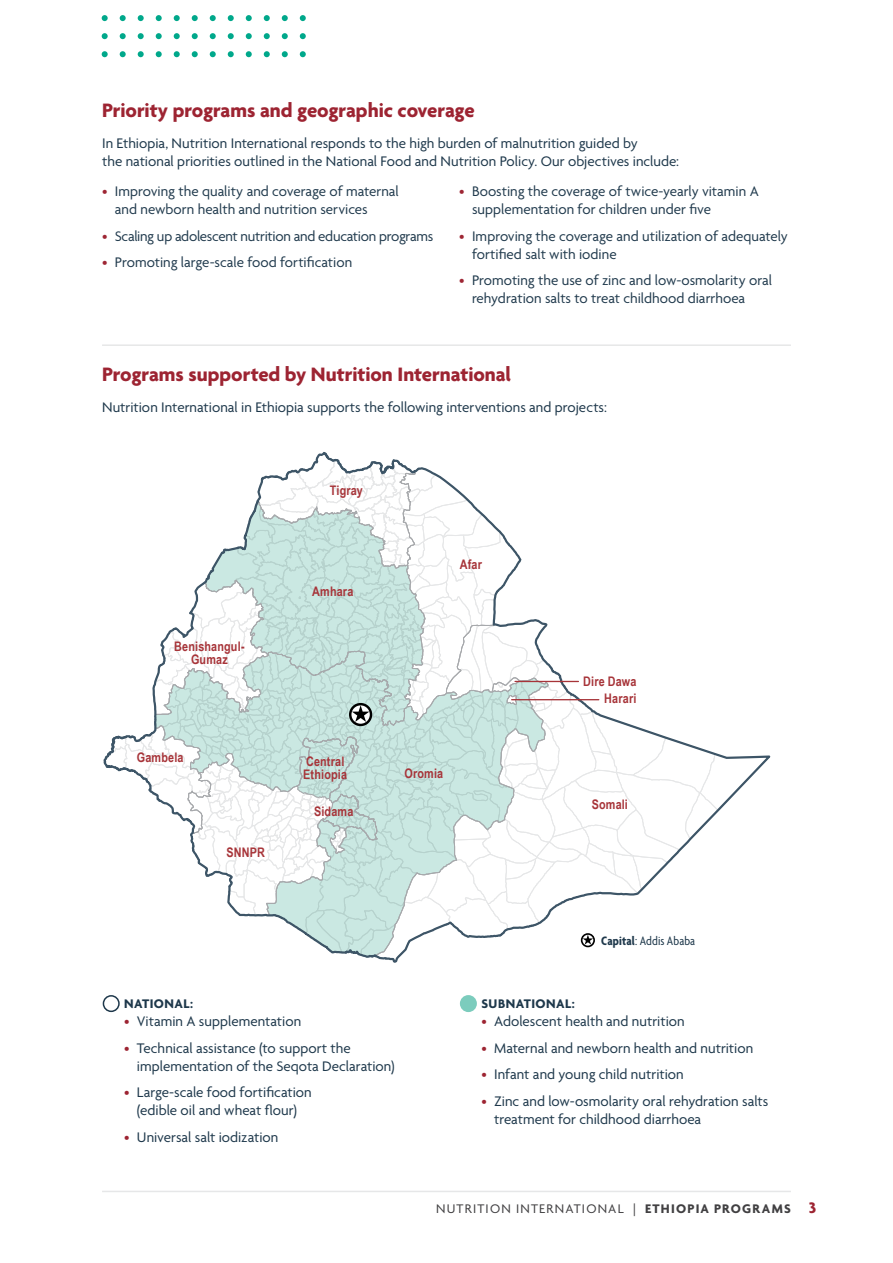
<style>
.page{position:relative;width:893px;height:1263px;background:#fff}
.page>*{position:absolute;margin:0;border:0;box-sizing:border-box;transform-origin:0 0}
.t1{font:700 21px "Agenda";letter-spacing:-.005em;color:#9d2432}
.t2{font:15px/18px "Agenda";color:#1e384b}
.t3{font:15px "Agenda";letter-spacing:-.02em;color:#1e384b}
.t4{font:13.5px "Agenda";letter-spacing:.09em;color:#414042}
.t5{font:700 13.5px "Agenda";letter-spacing:.03em;color:#1e384b}
.t6{font:700 13.2px/13.2px "Arial Narrow";letter-spacing:.015em;color:#a73439;text-align:center}
.t7{font:condensed 13.2px "Agenda";letter-spacing:.01em;color:#1e384b}
.s1{font-style:italic;color:#9d2432}
.s2{font-weight:700}
.s3{font-weight:700;font-size:16.5px;color:#9d2432}
</style>
<div class="page">
<svg style="left:104px;top:452px;width:665px;height:510px"></svg>
<hr style="left:102px;top:344px;width:689px;height:2px;background:#e6e7e8">
<svg style="left:102px;top:15px;width:204px;height:42px"></svg>
<div style="left:460px;top:995px;width:17px;height:17px;background:#7cccbd;border-radius:50%"></div>
<div style="left:103px;top:995px;width:17px;height:17px;border:2px solid #1e384b;border-radius:50%"></div>
<hr style="left:102px;top:1191px;width:689px;height:1px;background:#e6e7e8">
<h1 class="t1" style="left:102px;top:102px;width:374px">Priority programs and geographic coverage</h1>
<p class="t2" style="left:102px;top:135px;width:579px">In Ethiopia, Nutrition International responds to the high burden of malnutrition guided by<br>the national priorities outlined in the National Food and Nutrition Policy. Our objectives include:</p>
<p class="t2" style="left:115px;top:184px;width:286px;text-indent:-13px"><span class="s1">•</span> Improving the quality and coverage of maternal and newborn health and nutrition services</p>
<p class="t3" style="left:102px;top:230px;width:333px"><span class="s1">•</span> Scaling up adolescent nutrition and education programs</p>
<p class="t2" style="left:102px;top:255px;width:252px"><span class="s1">•</span> Promoting large-scale food fortification</p>
<p class="t2" style="left:472px;top:184px;width:288px;text-indent:-13px"><span class="s1">•</span> Boosting the coverage of twice-yearly vitamin A supplementation for children under five</p>
<p class="t2" style="left:472px;top:228px;width:317px;text-indent:-13px"><span class="s1">•</span> Improving the coverage and utilization of adequately fortified salt with iodine</p>
<p class="t2" style="left:472px;top:273px;width:302px;text-indent:-13px"><span class="s1">•</span> Promoting the use of zinc and low-osmolarity oral rehydration salts to treat childhood diarrhoea</p>
<h1 class="t1" style="left:102px;top:366px;width:411px">Programs supported by Nutrition International</h1>
<p class="t2" style="left:102px;top:399px;width:506px">Nutrition International in Ethiopia supports the following interventions and projects:</p>
<p class="t6" style="left:174px;top:641px;width:72px">Benishangul-<br>Gumaz</p>
<p class="t6" style="left:137px;top:752px;width:48px">Gambela</p>
<p class="t6" style="left:227px;top:846px;width:40px">SNNPR</p>
<p class="t6" style="left:330px;top:485px;width:35px">Tigray</p>
<p class="t6" style="left:312px;top:586px;width:43px">Amhara</p>
<p class="t6" style="left:303px;top:756px;width:45px;text-align:left">Central<br>Ethiopia</p>
<p class="t6" style="left:314px;top:806px;width:41px">Sidama</p>
<p class="t6" style="left:460px;top:558px;width:24px">Afar</p>
<p class="t6" style="left:404px;top:768px;width:40px">Oromia</p>
<p class="t6" style="left:583px;top:673px;width:55px;line-height:17.5px;text-align:right">Dire Dawa<br>Harari</p>
<p class="t6" style="left:592px;top:799px;width:38px">Somali</p>
<p class="t5" style="left:124px;top:999px;width:70px">NATIONAL:</p>
<p class="t2" style="left:124px;top:1014px;width:179px"><span class="s1">•</span> Vitamin A supplementation</p>
<p class="t2" style="left:137px;top:1040px;width:259px;text-indent:-13px"><span class="s1">•</span> Technical assistance (to support the implementation of the Seqota Declaration)</p>
<p class="t2" style="left:124px;top:1085px;width:189px;text-align:center"><span class="s1">•</span> Large-scale food fortification (edible oil and wheat flour)</p>
<p class="t2" style="left:124px;top:1129px;width:156px"><span class="s1">•</span> Universal salt iodization</p>
<p class="t7" style="left:601px;top:932px;width:95px"><span class="s2">Capital</span>: Addis Ababa</p>
<p class="t5" style="left:481px;top:999px;width:95px">SUBNATIONAL:</p>
<p class="t2" style="left:481px;top:1014px;width:205px"><span class="s1">•</span> Adolescent health and nutrition</p>
<p class="t2" style="left:481px;top:1040px;width:273px"><span class="s1">•</span> Maternal and newborn health and nutrition</p>
<p class="t2" style="left:481px;top:1067px;width:204px"><span class="s1">•</span> Infant and young child nutrition</p>
<p class="t2" style="left:494px;top:1093px;width:276px;text-indent:-13px"><span class="s1">•</span> Zinc and low-osmolarity oral rehydration salts treatment for childhood diarrhoea</p>
<p class="t4" style="left:436px;top:1203px;width:382px">NUTRITION INTERNATIONAL | <span class="s2">ETHIOPIA PROGRAMS</span> <span class="s3">3</span></p>
</div>
